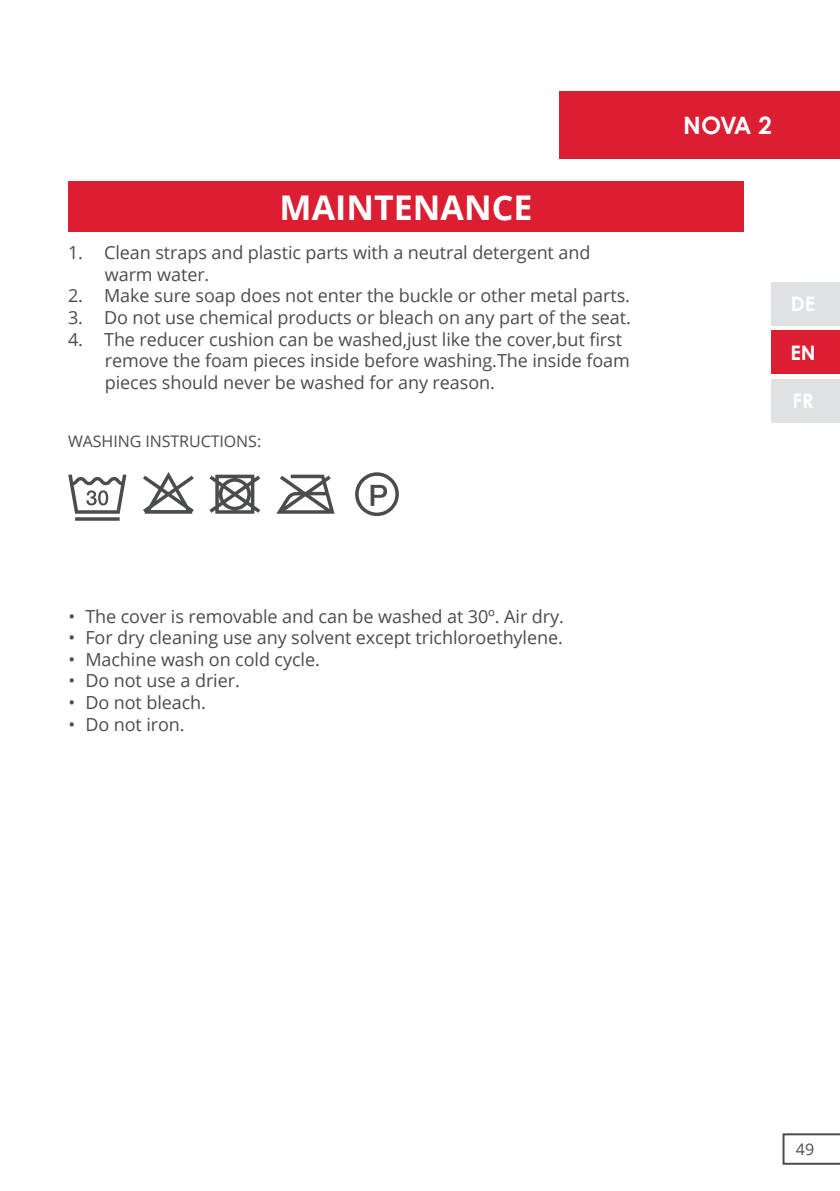
<style>
.page{position:relative;width:840px;height:1191px;background:#fff}
.page>*{position:absolute;margin:0;border:0;box-sizing:border-box;transform-origin:0 0}
.t1{font:700 34px "Open Sans";color:#fff}
.t2{font:700 24px "Century Gothic Pro";color:#fff}
.t3{font:italic 300 22px "Open Sans";color:#fff}
.t4{font:700 20px "Century Gothic Pro";color:#fff}
.t5{font:18px/21.6px "Open Sans";letter-spacing:-.005em;color:#4b4c4d}
.t6{font:16px "Open Sans";letter-spacing:-.005em;color:#4b4c4d}
</style>
<div class="page">
<div style="left:771px;top:282px;width:68px;height:43px;background:#e0e1e3"></div>
<div style="left:771px;top:331px;width:68px;height:43px;background:#db1e31"></div>
<div style="left:771px;top:379px;width:68px;height:43px;background:#e0e1e3"></div>
<svg style="left:782px;top:1133px;width:57px;height:31px"></svg>
<div style="left:558px;top:91px;width:281px;height:68px;background:#db1e31"></div>
<div style="left:68px;top:181px;width:675px;height:51px;background:#db1e31"></div>
<h1 class="t1" style="left:279px;top:194px;width:254px">MAINTENANCE</h1>
<p class="t5" style="left:105px;top:244px;width:487px;text-indent:-37px">1. Clean straps and plastic parts with a neutral detergent and warm water.</p>
<p class="t5" style="left:68px;top:287px;width:563px">2. Make sure soap does not enter the buckle or other metal parts.</p>
<p class="t5" style="left:68px;top:308px;width:564px">3. Do not use chemical products or bleach on any part of the seat.</p>
<p class="t5" style="left:105px;top:330px;width:526px;text-indent:-37px">4. The reducer cushion can be washed,just like the cover,but first remove the foam pieces inside before washing.The inside foam pieces should never be washed for any reason.</p>
<p class="t6" style="left:68px;top:434px;width:194px">WASHING INSTRUCTIONS:</p>
<h2 class="t2" style="left:682px;top:111px;width:90px">NOVA 2</h2>
<p class="t3" style="left:728px;top:116px;width:52px">iSIZE</p>
<p class="t4" style="left:790px;top:292px;width:26px">DE</p>
<p class="t4" style="left:790px;top:341px;width:27px">EN</p>
<p class="t4" style="left:792px;top:390px;width:23px">FR</p>
<p class="t5" style="left:68px;top:607px;width:497px">• The cover is removable and can be washed at 30º. Air dry.</p>
<p class="t5" style="left:68px;top:628px;width:496px">• For dry cleaning use any solvent except trichloroethylene.</p>
<p class="t5" style="left:68px;top:650px;width:253px">• Machine wash on cold cycle.</p>
<p class="t5" style="left:68px;top:672px;width:173px">• Do not use a drier.</p>
<p class="t5" style="left:68px;top:693px;width:139px">• Do not bleach.</p>
<p class="t5" style="left:68px;top:715px;width:118px">• Do not iron.</p>
<p class="t6" style="left:795px;top:1142px;width:20px">49</p>
</div>
